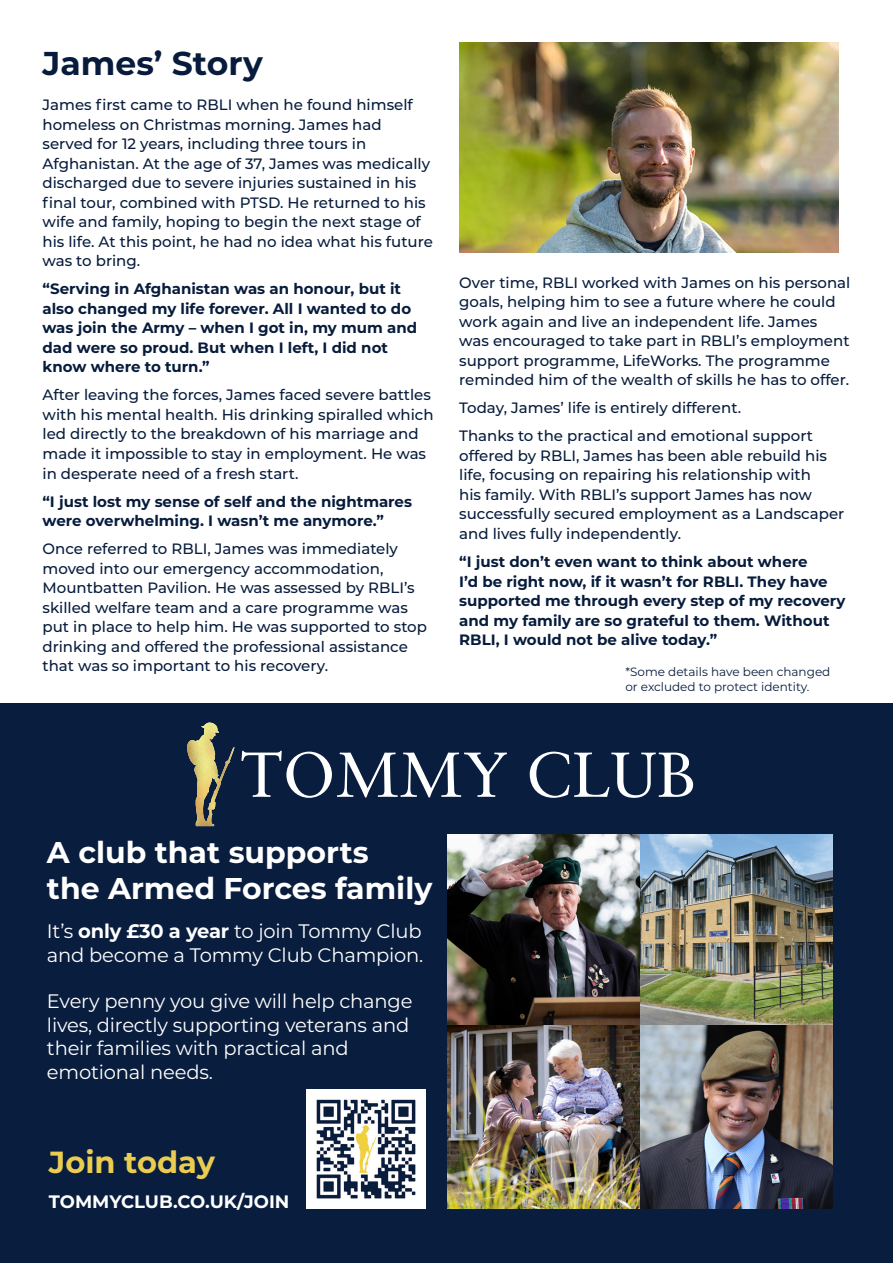
<style>
.page{position:relative;width:893px;height:1263px;background:#fff}
.page>*{position:absolute;margin:0;border:0;box-sizing:border-box;transform-origin:0 0}
.t1{font:700 33px "Montserrat";color:#071c3c}
.t2{font:700 30.45px "Montserrat";color:#eacd50}
.t3{font:700 30px "Montserrat";color:#fff}
.t4{font:19.5px/23.4px "Montserrat";letter-spacing:-.01em;color:#fff}
.t5{font:700 18px "Montserrat";color:#fff}
.t6{font:500 15px/19.5px "Montserrat";color:#071c3c}
.t7{font:700 15px/19.5px "Montserrat";color:#071c3c}
.t8{font:12px/14.4px "Montserrat";color:#071c3c}
.s1{font-weight:700}
</style>
<div class="page">
<img style="left:459px;top:43px;width:380px;height:209px">
<div style="left:0;top:704px;width:893px;height:559px;background:#091d3e"></div>
<svg style="left:207px;top:722px;width:27px;height:104px"></svg>
<img style="left:187px;top:723px;width:27px;height:103px">
<svg style="left:241px;top:751px;width:266px;height:47px"></svg>
<svg style="left:530px;top:752px;width:163px;height:46px"></svg>
<img style="left:306px;top:1090px;width:120px;height:119px">
<img style="left:448px;top:1025px;width:385px;height:184px">
<img style="left:448px;top:834px;width:192px;height:191px">
<img style="left:640px;top:834px;width:193px;height:191px">
<p class="t1" style="left:43px;top:39px;width:222px">James’ Story</p>
<p class="t6" style="left:43px;top:95px;width:392px">James first came to RBLI when he found himself homeless on Christmas morning. James had served for 12 years, including three tours in Afghanistan. At the age of 37, James was medically discharged due to severe injuries sustained in his final tour, combined with PTSD. He returned to his wife and family, hoping to begin the next stage of his life. At this point, he had no idea what his future was to bring.</p>
<p class="t7" style="left:43px;top:279px;width:376px">“Serving in Afghanistan was an honour, but it also changed my life forever. All I wanted to do was join the Army – when I got in, my mum and dad were so proud. But when I left, I did not know where to turn.”</p>
<p class="t6" style="left:43px;top:385px;width:393px">After leaving the forces, James faced severe battles with his mental health. His drinking spiralled which led directly to the breakdown of his marriage and made it impossible to stay in employment. He was in desperate need of a fresh start.</p>
<p class="t7" style="left:43px;top:491px;width:371px">“I just lost my sense of self and the nightmares were overwhelming. I wasn’t me anymore.”</p>
<p class="t6" style="left:43px;top:538px;width:386px">Once referred to RBLI, James was immediately moved into our emergency accommodation, Mountbatten Pavilion. He was assessed by RBLI’s skilled welfare team and a care programme was put in place to help him. He was supported to stop drinking and offered the professional assistance that was so important to his recovery.</p>
<p class="t6" style="left:459px;top:272px;width:393px">Over time, RBLI worked with James on his personal goals, helping him to see a future where he could work again and live an independent life. James was encouraged to take part in RBLI’s employment support programme, LifeWorks. The programme reminded him of the wealth of skills he has to offer.</p>
<p class="t6" style="left:459px;top:398px;width:283px">Today, James’ life is entirely different.</p>
<p class="t6" style="left:459px;top:426px;width:387px">Thanks to the practical and emotional support offered by RBLI, James has been able rebuild his life, focusing on repairing his relationship with<br>his family. With RBLI’s support James has now successfully secured employment as a Landscaper and lives fully independently.</p>
<p class="t7" style="left:459px;top:551px;width:388px">“I just don’t even want to think about where<br>I’d be right now, if it wasn’t for RBLI. They have supported me through every step of my recovery and my family are so grateful to them. Without RBLI, I would not be alive today.”</p>
<p class="t8" style="left:625px;top:664px;width:206px">*Some details have been changed or excluded to protect identity.</p>
<p class="t3" style="left:47px;top:830px;width:323px">A club that supports</p>
<p class="t3" style="left:47px;top:866px;width:387px">the Armed Forces family</p>
<p class="t4" style="left:47px;top:919px;width:378px">It’s <span class="s1">only £30 a year</span> to join Tommy Club and become a Tommy Club Champion.</p>
<p class="t4" style="left:47px;top:989px;width:367px">Every penny you give will help change lives, directly supporting veterans and their families with practical and emotional needs.</p>
<p class="t2" style="left:49px;top:1141px;width:168px">Join today</p>
<p class="t5" style="left:49px;top:1189px;width:242px">TOMMYCLUB.CO.UK/JOIN</p>
</div>
